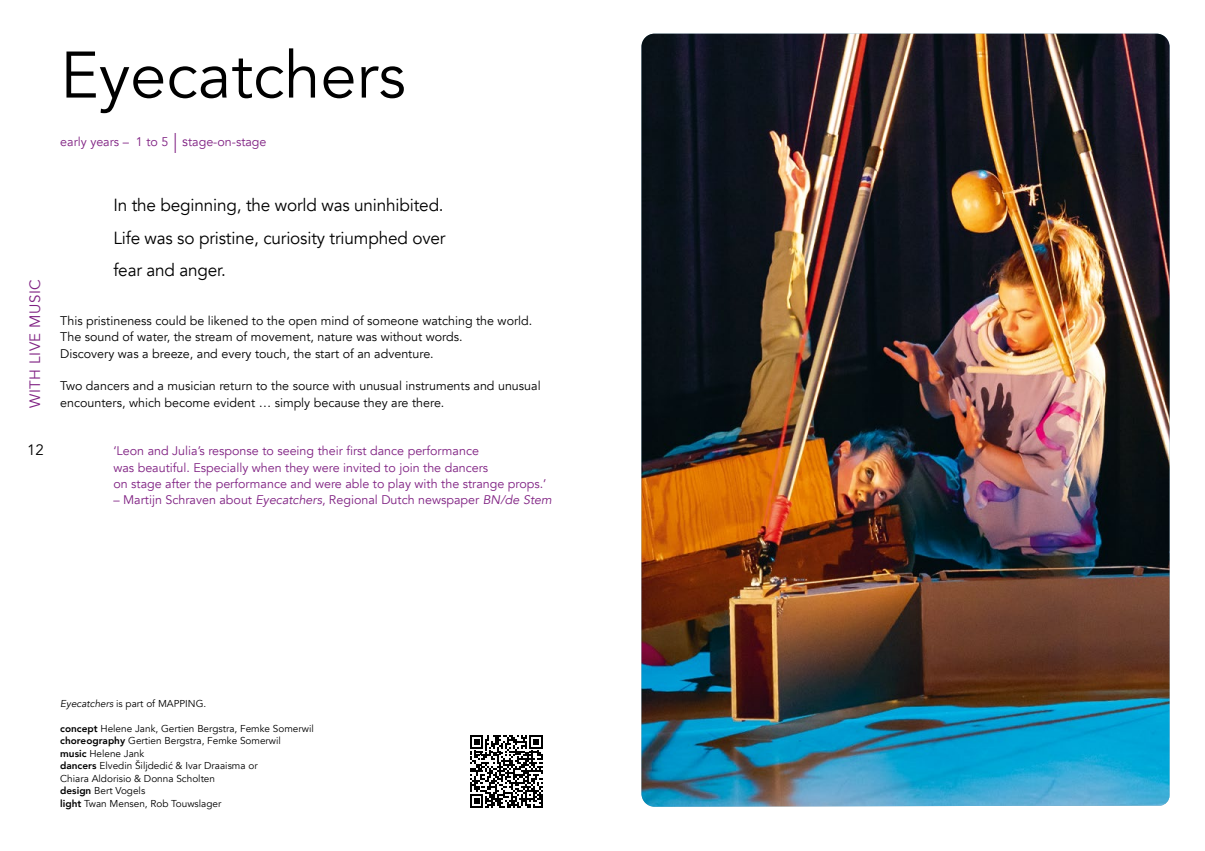
<style>
.page{position:relative;width:1205px;height:851px;background:#fff}
.page>*{position:absolute;margin:0;border:0;box-sizing:border-box;transform-origin:0 0}
.t1{font:65px "Avenir";color:#000}
.t2{font:17.5px/32.5px "Avenir";letter-spacing:-.01em;color:#000;text-align:justify}
.t3{font:15px "Avenir";letter-spacing:.03em;color:#7f2082}
.t4{font:15px "Avenir";color:#000}
.t5{font:12.5px/16.2px "Avenir";color:#000}
.t6{font:12.5px/16.2px "Avenir";color:#7f2082}
.t7{font:10px/12.5px "Avenir";color:#000}
.s1{font-weight:300;font-size:20px}
.s2{font-size:13.75px}
.s3{font-style:italic}
.s4{font-weight:800}
</style>
<div class="page">
<img style="left:641px;top:34px;width:528px;height:772px">
<svg style="left:470px;top:735px;width:72px;height:72px"></svg>
<h1 class="t1" style="left:60px;top:36px;width:347px">Eyecatchers</h1>
<p class="t6" style="left:60px;top:134px;width:208px">early years – 1 to 5 <span class="s1">|</span> <span class="s2">s</span>tage-on-stage</p>
<p class="t3" style="left:26px;top:407px;width:130px;rotate:-90deg">WITH LIVE MUSIC</p>
<p class="t4" style="left:27px;top:441px;width:18px">12</p>
<h2 class="t2" style="left:113px;top:189px;width:334px">In the beginning, the world was uninhibited.<br>Life was so pristine, curiosity triumphed over fear and anger.</h2>
<p class="t5" style="left:60px;top:313px;width:473px">This pristineness could be likened to the open mind of someone watching the world.<br>The sound of water, the stream of movement, nature was without words.<br>Discovery was a breeze, and every touch, the start of an adventure.</p>
<p class="t5" style="left:60px;top:378px;width:482px">Two dancers and a musician return to the source with unusual instruments and unusual encounters, which become evident … simply because they are there.</p>
<p class="t6" style="left:113px;top:443px;width:435px">‘Leon and Julia’s response to seeing their first dance performance<br>was beautiful. Especially when they were invited to join the dancers<br>on stage after the performance and were able to play with the strange props.’</p>
<p class="t6" style="left:113px;top:492px;width:440px">– Martijn Schraven about <span class="s3">Eyecatchers</span>, Regional Dutch newspaper <span class="s3">BN/de Stem</span></p>
<p class="t7" style="left:60px;top:697px;width:147px"><span class="s3">Eyecatchers</span> is part of MAPPING.</p>
<p class="t7" style="left:60px;top:722px;width:255px"><span class="s4">concept</span> Helene Jank, Gertien Bergstra, Femke Somerwil <span class="s4">choreography</span> Gertien Bergstra, Femke Somerwil<br><span class="s4">music</span> Helene Jank<br><span class="s4">dancers</span> Elvedin Šiljdedić &amp; Ivar Draaisma or<br>Chiara Aldorisio &amp; Donna Scholten<br><span class="s4">design</span> Bert Vogels<br><span class="s4">light</span> Twan Mensen, Rob Touwslager</p>
</div>
